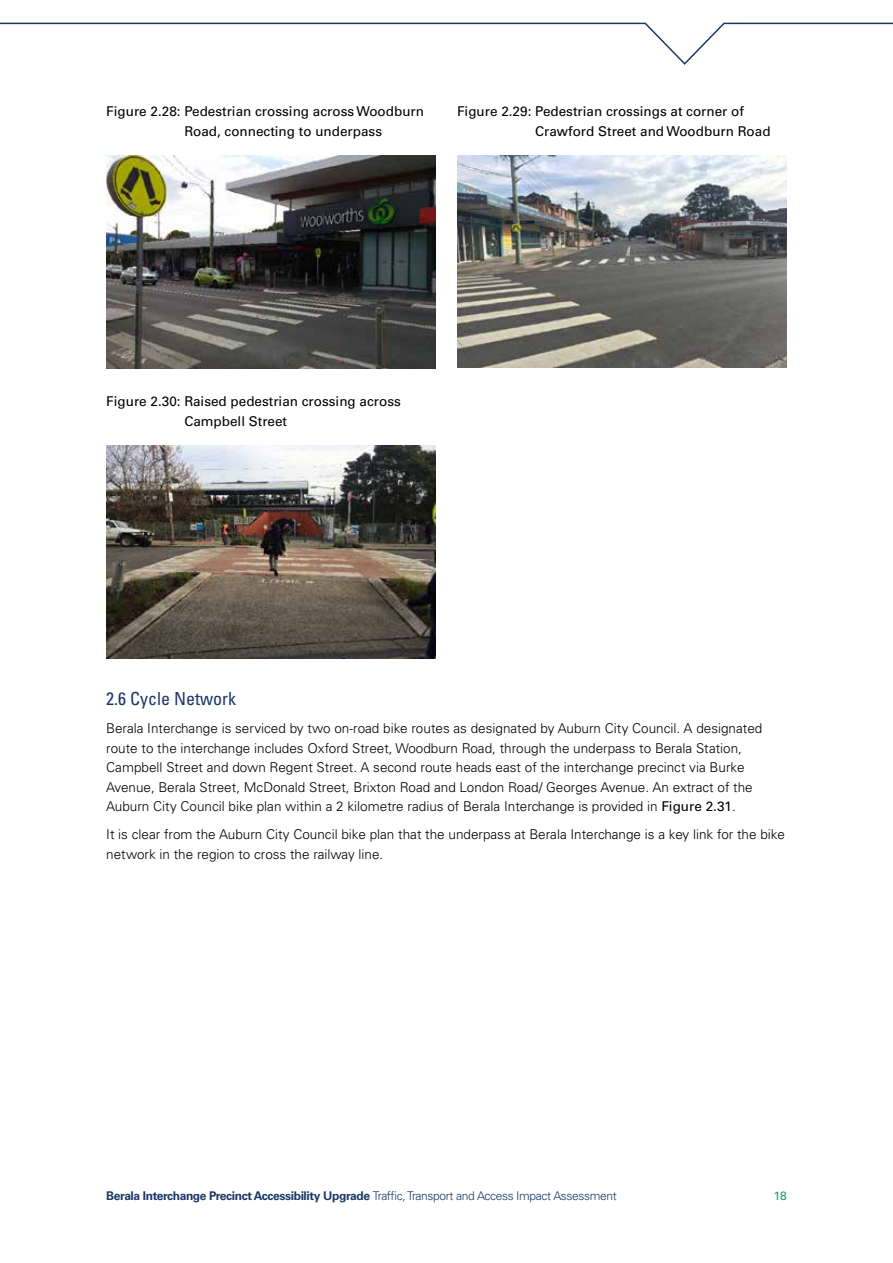
<style>
.page{position:relative;width:893px;height:1263px;background:#fff}
.page>*{position:absolute;margin:0;border:0;box-sizing:border-box;transform-origin:0 0}
.t1{font:condensed 18px "Univers";color:#1b3765}
.TfNSW_body_text{font:300 13.5px/19.5px "Univers";color:#000}
.table_header{font:13.5px/19.5px "Univers";color:#000}
.t2{font:700 12px "Univers";letter-spacing:-.03em;color:#1b3765}
.t3{font:12px "Univers";color:#159c60}
.s1{font-weight:400}
.s2{font-weight:300}
</style>
<div class="page">
<svg style="left:0;top:22px;width:893px;height:43px"></svg>
<img style="left:106px;top:155px;width:330px;height:213px">
<img style="left:106px;top:445px;width:330px;height:213px">
<img style="left:457px;top:155px;width:330px;height:213px">
<p class="table_header" style="left:184px;top:102px;width:241px;text-indent:-78px">Figure 2.28: Pedestrian crossing across Woodburn<br>Road, connecting to underpass</p>
<p class="table_header" style="left:535px;top:102px;width:237px;text-indent:-78px">Figure 2.29: Pedestrian crossings at corner of<br>Crawford Street and Woodburn Road</p>
<p class="table_header" style="left:184px;top:392px;width:218px;text-indent:-78px">Figure 2.30: Raised pedestrian crossing across<br>Campbell Street</p>
<h3 class="t1" style="left:106px;top:688px;width:131px">2.6 Cycle Network</h3>
<p class="TfNSW_body_text" style="left:106px;top:719px;width:658px">Berala Interchange is serviced by two on-road bike routes as designated by Auburn City Council. A designated route to the interchange includes Oxford Street, Woodburn Road, through the underpass to Berala Station, Campbell Street and down Regent Street. A second route heads east of the interchange precinct via Burke Avenue, Berala Street, McDonald Street, Brixton Road and London Road/ Georges Avenue. An extract of the Auburn City Council bike plan within a 2 kilometre radius of Berala Interchange is provided in <span class="s1">Figure 2.31</span>.</p>
<p class="TfNSW_body_text" style="left:106px;top:825px;width:680px">It is clear from the Auburn City Council bike plan that the underpass at Berala Interchange is a key link for the bike network in the region to cross the railway line.</p>
<p class="t2" style="left:106px;top:1189px;width:512px">Berala Interchange Precinct Accessibility Upgrade <span class="s2">Traffic, Transport and Access Impact Assessment</span></p>
<p class="t3" style="left:774px;top:1188px;width:14px">18</p>
</div>
